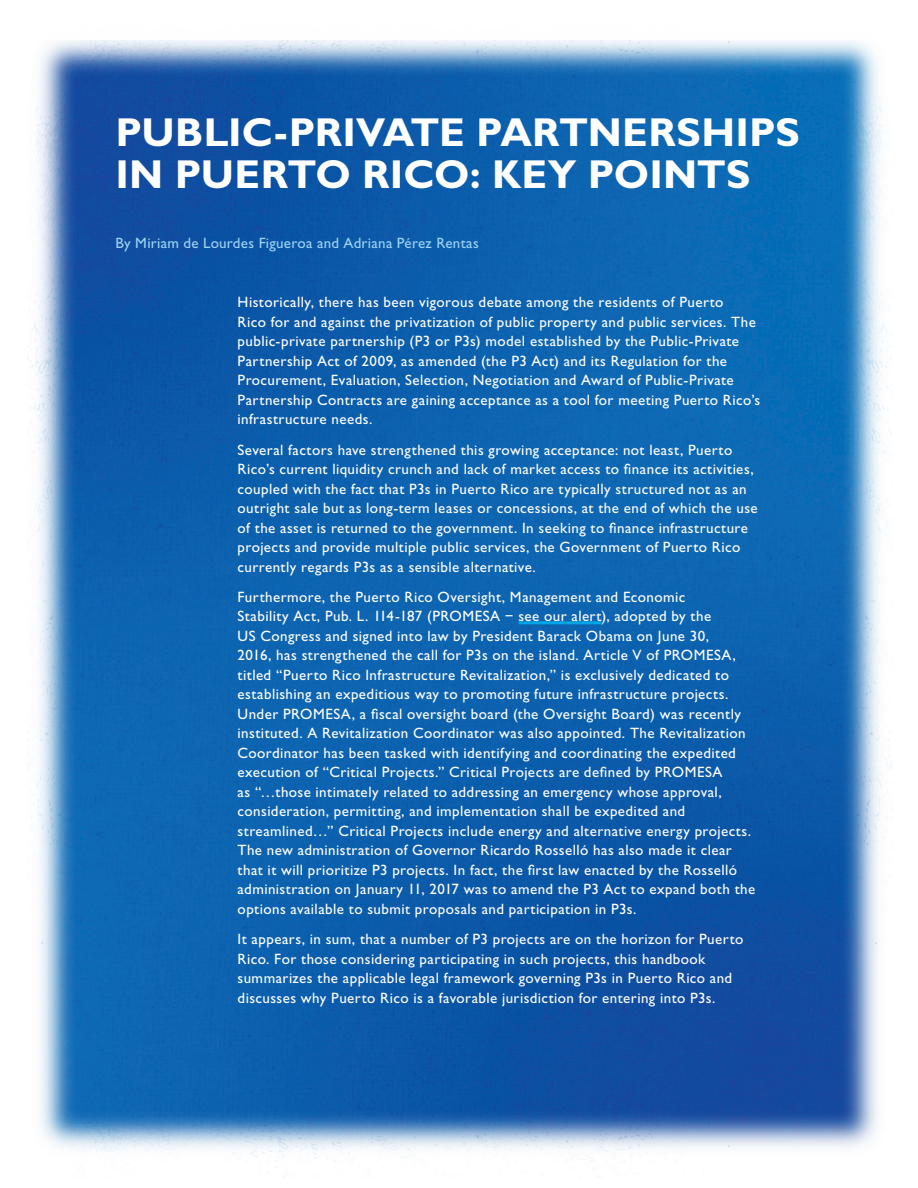
<style>
.page{position:relative;width:918px;height:1188px;background:#fff}
.page>*{position:absolute;margin:0;border:0;box-sizing:border-box;transform-origin:0 0}
.t1{font:700 40.5px/42px "Gill Sans Std";color:#fff}
.t2{font:15px/19.5px "Gill Sans Std";letter-spacing:.03em;color:#fff}
.t3{font:15px "Gill Sans Std";letter-spacing:.02em;color:#9bd3f2}
</style>
<div class="page">
<img style="left:27px;top:40px;width:865px;height:1131px">
<hr style="left:519px;top:621px;width:83px;height:3px;background:#00a5e3">
<h1 class="t1" style="left:116px;top:112px;width:686px">PUBLIC-PRIVATE PARTNERSHIPS<br>IN PUERTO RICO: KEY POINTS</h1>
<p class="t3" style="left:116px;top:234px;width:365px">By Miriam de Lourdes Figueroa and Adriana Pérez Rentas</p>
<p class="t2" style="left:238px;top:293px;width:524px">Historically, there has been vigorous debate among the residents of Puerto<br>Rico for and against the privatization of public property and public services. The public-private partnership (P3 or P3s) model established by the Public-Private Partnership Act of 2009, as amended (the P3 Act) and its Regulation for the Procurement, Evaluation, Selection, Negotiation and Award of Public-Private Partnership Contracts are gaining acceptance as a tool for meeting Puerto Rico’s infrastructure needs.</p>
<p class="t2" style="left:238px;top:440px;width:522px">Several factors have strengthened this growing acceptance: not least, Puerto Rico’s current liquidity crunch and lack of market access to finance its activities, coupled with the fact that P3s in Puerto Rico are typically structured not as an outright sale but as long-term leases or concessions, at the end of which the use of the asset is returned to the government. In seeking to finance infrastructure projects and provide multiple public services, the Government of Puerto Rico currently regards P3s as a sensible alternative.</p>
<p class="t2" style="left:238px;top:587px;width:519px">Furthermore, the Puerto Rico Oversight, Management and Economic<br>Stability Act, Pub. L. 114-187 (PROMESA − see our alert), adopted by the<br>US Congress and signed into law by President Barack Obama on June 30,<br>2016, has strengthened the call for P3s on the island. Article V of PROMESA, titled “Puerto Rico Infrastructure Revitalization,” is exclusively dedicated to establishing an expeditious way to promoting future infrastructure projects.<br>Under PROMESA, a fiscal oversight board (the Oversight Board) was recently instituted. A Revitalization Coordinator was also appointed. The Revitalization Coordinator has been tasked with identifying and coordinating the expedited execution of “Critical Projects.” Critical Projects are defined by PROMESA<br>as “…those intimately related to addressing an emergency whose approval, consideration, permitting, and implementation shall be expedited and streamlined…” Critical Projects include energy and alternative energy projects.<br>The new administration of Governor Ricardo Rosselló has also made it clear that it will prioritize P3 projects. In fact, the first law enacted by the Rosselló administration on January 11, 2017 was to amend the P3 Act to expand both the options available to submit proposals and participation in P3s.</p>
<p class="t2" style="left:238px;top:929px;width:507px">It appears, in sum, that a number of P3 projects are on the horizon for Puerto Rico. For those considering participating in such projects, this handbook summarizes the applicable legal framework governing P3s in Puerto Rico and discusses why Puerto Rico is a favorable jurisdiction for entering into P3s.</p>
</div>
